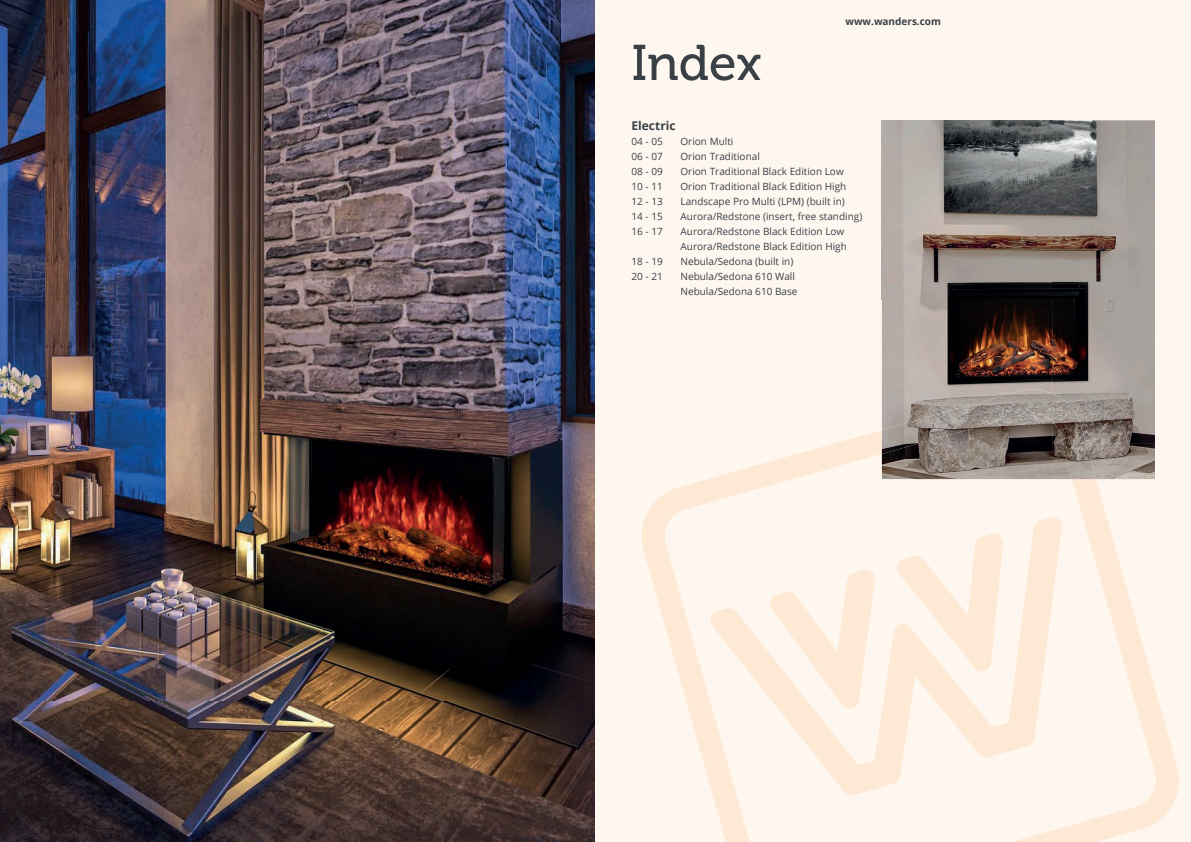
<style>
.page{position:relative;width:1191px;height:842px;background:#fff}
.page>*{position:absolute;margin:0;border:0;box-sizing:border-box;transform-origin:0 0}
.t1{font:50px "Museo 500";color:#394046}
.t2{font:700 12px "Open Sans";color:#394046}
.t3{font:10px/15px "Open Sans";color:#394046}
.t4{font:700 10px "Open Sans";color:#394046}
</style>
<div class="page">
<img style="left:0;top:0;width:595px;height:842px">
<div style="left:595px;top:0;width:596px;height:842px;background:#fef7f0"></div>
<svg style="left:641px;top:430px;width:538px;height:412px"></svg>
<svg style="left:710px;top:517px;width:352px;height:278px"></svg>
<img style="left:882px;top:120px;width:273px;height:359px">
<img style="left:882px;top:389px;width:214px;height:90px">
<p class="t4" style="left:845px;top:14px;width:97px">www.wanders.com</p>
<h1 class="t1" style="left:631px;top:35px;width:131px">Index</h1>
<p class="t2" style="left:631px;top:117px;width:46px">Electric</p>
<p class="t3" style="left:631px;top:133px;width:33px">04 - 05</p>
<p class="t3" style="left:680px;top:133px;width:54px">Orion Multi</p>
<p class="t3" style="left:631px;top:148px;width:33px">06 - 07</p>
<p class="t3" style="left:680px;top:148px;width:81px">Orion Traditional</p>
<p class="t3" style="left:631px;top:163px;width:33px">08 - 09</p>
<p class="t3" style="left:680px;top:163px;width:165px">Orion Traditional Black Edition Low</p>
<p class="t3" style="left:631px;top:178px;width:33px">10 - 11</p>
<p class="t3" style="left:680px;top:178px;width:167px">Orion Traditional Black Edition High</p>
<p class="t3" style="left:631px;top:193px;width:33px">12 - 13</p>
<p class="t3" style="left:680px;top:193px;width:166px">Landscape Pro Multi (LPM) (built in)</p>
<p class="t3" style="left:631px;top:208px;width:33px">14 - 15</p>
<p class="t3" style="left:680px;top:208px;width:183px">Aurora/Redstone (insert, free standing)</p>
<p class="t3" style="left:631px;top:223px;width:33px">16 - 17</p>
<p class="t3" style="left:680px;top:223px;width:168px">Aurora/Redstone Black Edition Low<br>Aurora/Redstone Black Edition High</p>
<p class="t3" style="left:631px;top:253px;width:33px">18 - 19</p>
<p class="t3" style="left:680px;top:253px;width:114px">Nebula/Sedona (built in)</p>
<p class="t3" style="left:631px;top:268px;width:33px">20 - 21</p>
<p class="t3" style="left:680px;top:268px;width:118px">Nebula/Sedona 610 Wall<br>Nebula/Sedona 610 Base</p>
</div>
